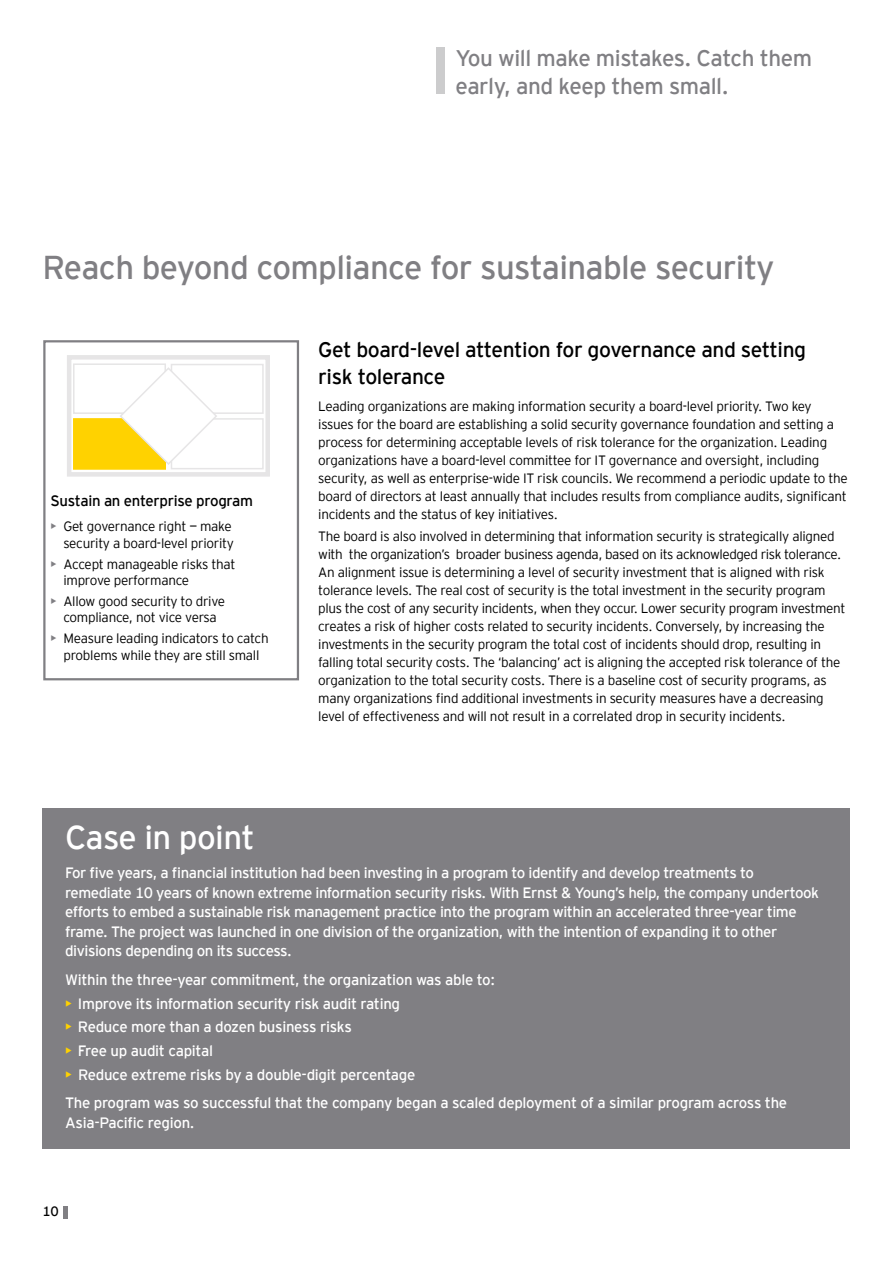
<style>
.page{position:relative;width:893px;height:1263px;background:#fff}
.page>*{position:absolute;margin:0;border:0;box-sizing:border-box;transform-origin:0 0}
.t1{font:33px "EY Interstate";letter-spacing:-.02em;color:#807f83}
.t2{font:33px "EY Interstate";letter-spacing:-.02em;color:#fff}
.t3{font:22.5px/28.5px "EY Interstate";letter-spacing:-.02em;color:#807f83}
.t4{font:21px/27px "EY Interstate";letter-spacing:-.02em;color:#000}
.t5{font:15px/19.5px "EY Interstate";letter-spacing:-.03em;color:#fff}
.t6{font:15px "EY Interstate";letter-spacing:-.02em;color:#000}
.t7{font:300 13.5px/18px "EY Interstate";letter-spacing:-.02em;color:#000}
.t8{font:13.5px "EY Interstate";color:#000}
.s1{font-weight:400;color:#807f83}
.s2{color:#ffd200}
</style>
<div class="page">
<hr style="left:63px;top:1206px;width:4px;height:12px;background:#807f83">
<div style="left:43px;top:340px;width:256px;height:340px;border:2px solid #807f83"></div>
<div style="left:67px;top:355px;width:203px;height:122px;border:4px solid #e6e5e6"></div>
<div style="left:73px;top:363px;width:93px;height:51px;background:#fff;border:2px solid #e6e5e6"></div>
<div style="left:171px;top:364px;width:93px;height:50px;background:#fff;border:2px solid #e6e5e6"></div>
<div style="left:73px;top:418px;width:93px;height:52px;background:#ffd200;border:2px solid #ffd200"></div>
<div style="left:171px;top:418px;width:93px;height:51px;background:#fff;border:2px solid #e6e5e6"></div>
<svg style="left:118px;top:366px;width:100px;height:100px"></svg>
<div style="left:436px;top:48px;width:9px;height:46px;background:#cccccd"></div>
<div style="left:43px;top:808px;width:807px;height:340px;background:#807f83"></div>
<h2 class="t3" style="left:455px;top:42px;width:358px">You will make mistakes. Catch them early, and keep them small.</h2>
<h1 class="t1" style="left:43px;top:244px;width:733px">Reach beyond compliance for sustainable security</h1>
<p class="t6" style="left:51px;top:490px;width:204px">Sustain an enterprise program</p>
<p class="t7" style="left:51px;top:517px;width:185px;line-height:16.5px;text-align:right"><span class="s1">•</span> Get governance right — make security a board-level priority</p>
<p class="t7" style="left:63px;top:555px;width:174px;line-height:16.5px;text-indent:-13px"><span class="s1">•</span> Accept manageable risks that improve performance</p>
<p class="t7" style="left:51px;top:592px;width:176px;line-height:16.5px;text-align:center"><span class="s1">•</span> Allow good security to drive compliance, not vice versa</p>
<p class="t7" style="left:51px;top:629px;width:220px;line-height:16.5px;text-align:center"><span class="s1">•</span> Measure leading indicators to catch problems while they are still small</p>
<h1 class="t2" style="left:65px;top:814px;width:191px">Case in point</h1>
<h3 class="t4" style="left:318px;top:335px;width:489px">Get board-level attention for governance and setting risk tolerance</h3>
<p class="t7" style="left:318px;top:396px;width:531px">Leading organizations are making information security a board-level priority. Two key issues for the board are establishing a solid security governance foundation and setting a process for determining acceptable levels of risk tolerance for the organization. Leading organizations have a board-level committee for IT governance and oversight, including security, as well as enterprise-wide IT risk councils. We recommend a periodic update to the board of directors at least annually that includes results from compliance audits, significant incidents and the status of key initiatives.</p>
<p class="t7" style="left:318px;top:527px;width:529px">The board is also involved in determining that information security is strategically aligned with the organization’s broader business agenda, based on its acknowledged risk tolerance.<br>An alignment issue is determining a level of security investment that is aligned with risk tolerance levels. The real cost of security is the total investment in the security program plus the cost of any security incidents, when they occur. Lower security program investment creates a risk of higher costs related to security incidents. Conversely, by increasing the investments in the security program the total cost of incidents should drop, resulting in falling total security costs. The ‘balancing’ act is aligning the accepted risk tolerance of the organization to the total security costs. There is a baseline cost of security programs, as many organizations find additional investments in security measures have a decreasing level of effectiveness and will not result in a correlated drop in security incidents.</p>
<p class="t5" style="left:65px;top:862px;width:755px">For five years, a financial institution had been investing in a program to identify and develop treatments to remediate 10 years of known extreme information security risks. With Ernst &amp; Young’s help, the company undertook efforts to embed a sustainable risk management practice into the program within an accelerated three-year time frame. The project was launched in one division of the organization, with the intention of expanding it to other divisions depending on its success.</p>
<p class="t5" style="left:65px;top:969px;width:431px">Within the three-year commitment, the organization was able to:</p>
<p class="t5" style="left:65px;top:993px;width:336px"><span class="s2">•</span> Improve its information security risk audit rating</p>
<p class="t5" style="left:65px;top:1016px;width:288px"><span class="s2">•</span> Reduce more than a dozen business risks</p>
<p class="t5" style="left:65px;top:1040px;width:149px"><span class="s2">•</span> Free up audit capital</p>
<p class="t5" style="left:65px;top:1059px;width:723px;line-height:28.5px"><span class="s2">•</span> Reduce extreme risks by a double-digit percentage<br>The program was so successful that the company began a scaled deployment of a similar program across the</p>
<p class="t5" style="left:65px;top:1112px;width:131px">Asia-Pacific region.</p>
<p class="t8" style="left:43px;top:1202px;width:18px">10</p>
</div>
